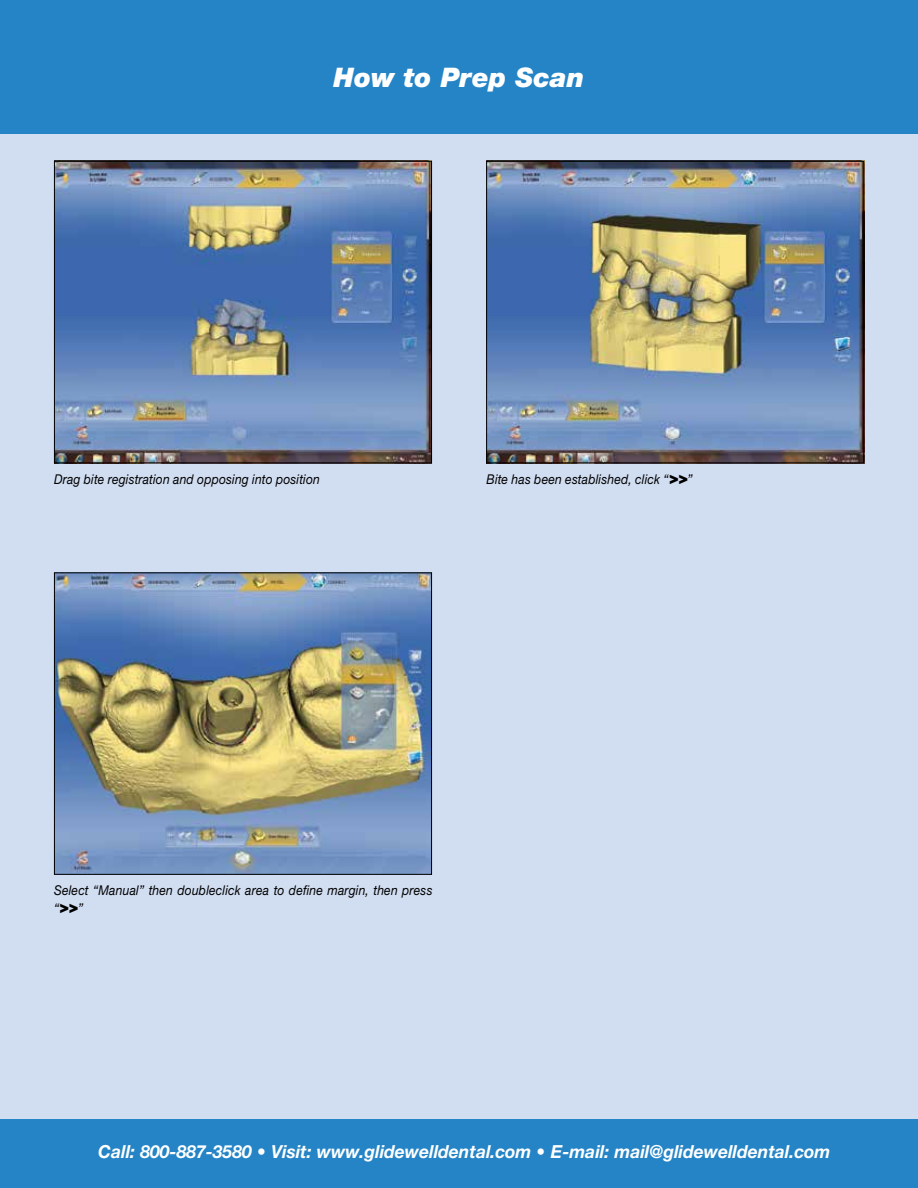
<style>
.page{position:relative;width:918px;height:1188px;background:#d1ddf1}
.page>*{position:absolute;margin:0;border:0;box-sizing:border-box;transform-origin:0 0}
.t1{font:italic 900 27px "Helvetica Neue LT Std";letter-spacing:.005em;color:#fff}
.t2{font:italic 700 18px "Helvetica Neue LT Std";color:#fff}
.t3{font:italic 13.5px/18px "Helvetica Neue LT Std";letter-spacing:.015em;color:#000;scale:.9 1}
.s1{font-weight:900;font-style:normal;font-size:18px}
</style>
<div class="page">
<div style="left:0;top:0;width:918px;height:134px;background:#2484c6"></div>
<img style="left:56px;top:163px;width:374px;height:298px">
<div style="left:54px;top:161px;width:378px;height:302px;border:1px solid #000"></div>
<img style="left:488px;top:163px;width:374px;height:298px">
<div style="left:486px;top:161px;width:378px;height:302px;border:1px solid #000"></div>
<img style="left:56px;top:574px;width:374px;height:299px">
<div style="left:54px;top:572px;width:378px;height:303px;border:1px solid #000"></div>
<div style="left:0;top:1120px;width:918px;height:68px;background:#2484c6"></div>
<h1 class="t1" style="left:334px;top:60px;width:252px">How to Prep Scan</h1>
<p class="t3" style="left:54px;top:470px;width:297px">Drag bite registration and opposing into position</p>
<p class="t3" style="left:487px;top:470px;width:231px">Bite has been established, click “<span class="s1">&gt;&gt;</span>”</p>
<p class="t3" style="left:54px;top:881px;width:422px">Select “Manual” then doubleclick area to define margin, then press “<span class="s1">&gt;&gt;</span>”</p>
<h2 class="t2" style="left:98px;top:1140px;width:733px">Call: 800-887-3580 • Visit: www.glidewelldental.com • E-mail: mail@glidewelldental.com</h2>
</div>
